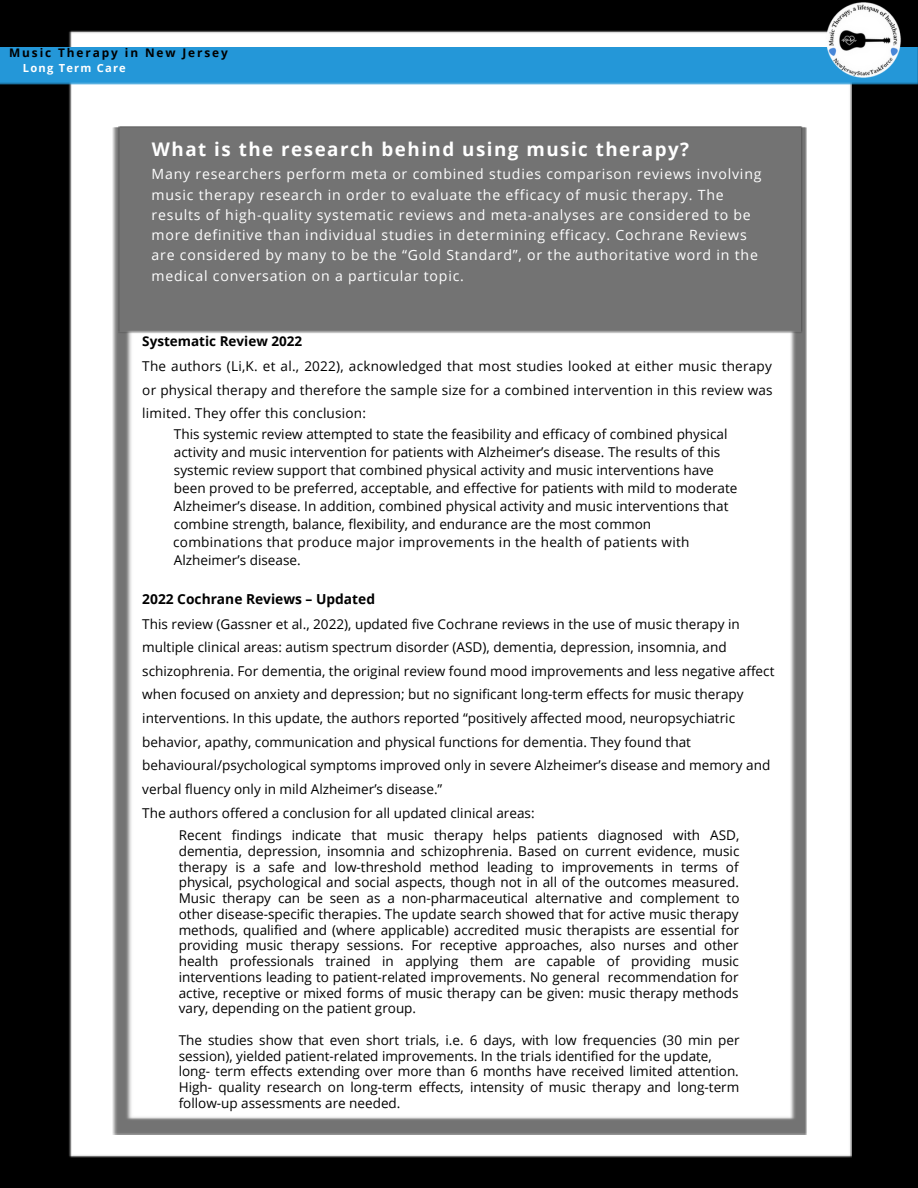
<style>
.page{position:relative;width:918px;height:1188px;background:#000}
.page>*{position:absolute;margin:0;border:0;box-sizing:border-box;transform-origin:0 0}
.t1{font:700 18.75px "Open Sans";letter-spacing:.08em;color:#fff}
.t2{font:14.1px/20.2px "Open Sans";letter-spacing:.055em;color:#fff}
.t3{font:700 13.8px "Open Sans";color:#000}
.t4{font:13.5px/15.8px "Open Sans";color:#000}
.t5{font:700 13.5px "Open Sans";color:#000}
.t6{font:700 11.85px "Open Sans";letter-spacing:.16em;color:#000}
.t7{font:700 11.1px "Open Sans";letter-spacing:.11em;color:#fff}
</style>
<div class="page">
<div style="left:69px;top:31px;width:783px;height:1126px;background:#fff"></div>
<img style="left:0;top:47px;width:918px;height:38px">
<img style="left:817px;top:2px;width:93px;height:84px">
<div style="left:112px;top:126px;width:695px;height:1008px;background:#fff"></div>
<div style="left:118px;top:126px;width:684px;height:207px;background:#737373"></div>
<p class="t6" style="left:9px;top:44px;width:220px">Music Therapy in New Jersey</p>
<p class="t7" style="left:23px;top:60px;width:105px">Long Term Care</p>
<h1 class="t1" style="left:152px;top:136px;width:539px">What is the research behind using music therapy?</h1>
<p class="t2" style="left:152px;top:164px;width:611px">Many researchers perform meta or combined studies comparison reviews involving music therapy research in order to evaluate the efficacy of music therapy. The results of high-quality systematic reviews and meta-analyses are considered to be more definitive than individual studies in determining efficacy. Cochrane Reviews are considered by many to be the “Gold Standard”, or the authoritative word in the medical conversation on a particular topic.</p>
<p class="t5" style="left:142px;top:331px;width:161px">Systematic Review 2022</p>
<p class="t4" style="left:142px;top:354px;width:632px;line-height:23.7px;text-align:justify">The authors (Li,K. et al., 2022), acknowledged that most studies looked at either music therapy or physical therapy and therefore the sample size for a combined intervention in this review was limited. They offer this conclusion:</p>
<p class="t4" style="left:173px;top:424px;width:566px;line-height:18px">This systemic review attempted to state the feasibility and efficacy of combined physical activity and music intervention for patients with Alzheimer’s disease. The results of this systemic review support that combined physical activity and music interventions have been proved to be preferred, acceptable, and effective for patients with mild to moderate Alzheimer’s disease. In addition, combined physical activity and music interventions that combine strength, balance, flexibility, and endurance are the most common combinations that produce major improvements in the health of patients with Alzheimer’s disease.</p>
<p class="t3" style="left:142px;top:590px;width:234px">2022 Cochrane Reviews – Updated</p>
<p class="t4" style="left:142px;top:612px;width:634px;line-height:23.7px">This review (Gassner et al., 2022), updated five Cochrane reviews in the use of music therapy in multiple clinical areas: autism spectrum disorder (ASD), dementia, depression, insomnia, and schizophrenia. For dementia, the original review found mood improvements and less negative affect when focused on anxiety and depression; but no significant long-term effects for music therapy interventions. In this update, the authors reported “positively affected mood, neuropsychiatric behavior, apathy, communication and physical functions for dementia. They found that behavioural/psychological symptoms improved only in severe Alzheimer’s disease and memory and verbal fluency only in mild Alzheimer’s disease.”<br>The authors offered a conclusion for all updated clinical areas:</p>
<p class="t4" style="left:179px;top:827px;width:562px;text-align:justify">Recent findings indicate that music therapy helps patients diagnosed with ASD, dementia, depression, insomnia and schizophrenia. Based on current evidence, music therapy is a safe and low-threshold method leading to improvements in terms of physical, psychological and social aspects, though not in all of the outcomes measured.<br>Music therapy can be seen as a non-pharmaceutical alternative and complement to other disease-specific therapies. The update search showed that for active music therapy methods, qualified and (where applicable) accredited music therapists are essential for providing music therapy sessions. For receptive approaches, also nurses and other health professionals trained in applying them are capable of providing music interventions leading to patient-related improvements. No general recommendation for active, receptive or mixed forms of music therapy can be given: music therapy methods vary, depending on the patient group.</p>
<p class="t4" style="left:179px;top:1032px;width:562px">The studies show that even short trials, i.e. 6 days, with low frequencies (30 min per session), yielded patient-related improvements. In the trials identified for the update, long- term effects extending over more than 6 months have received limited attention.<br>High- quality research on long-term effects, intensity of music therapy and long-term follow-up assessments are needed.</p>
</div>
